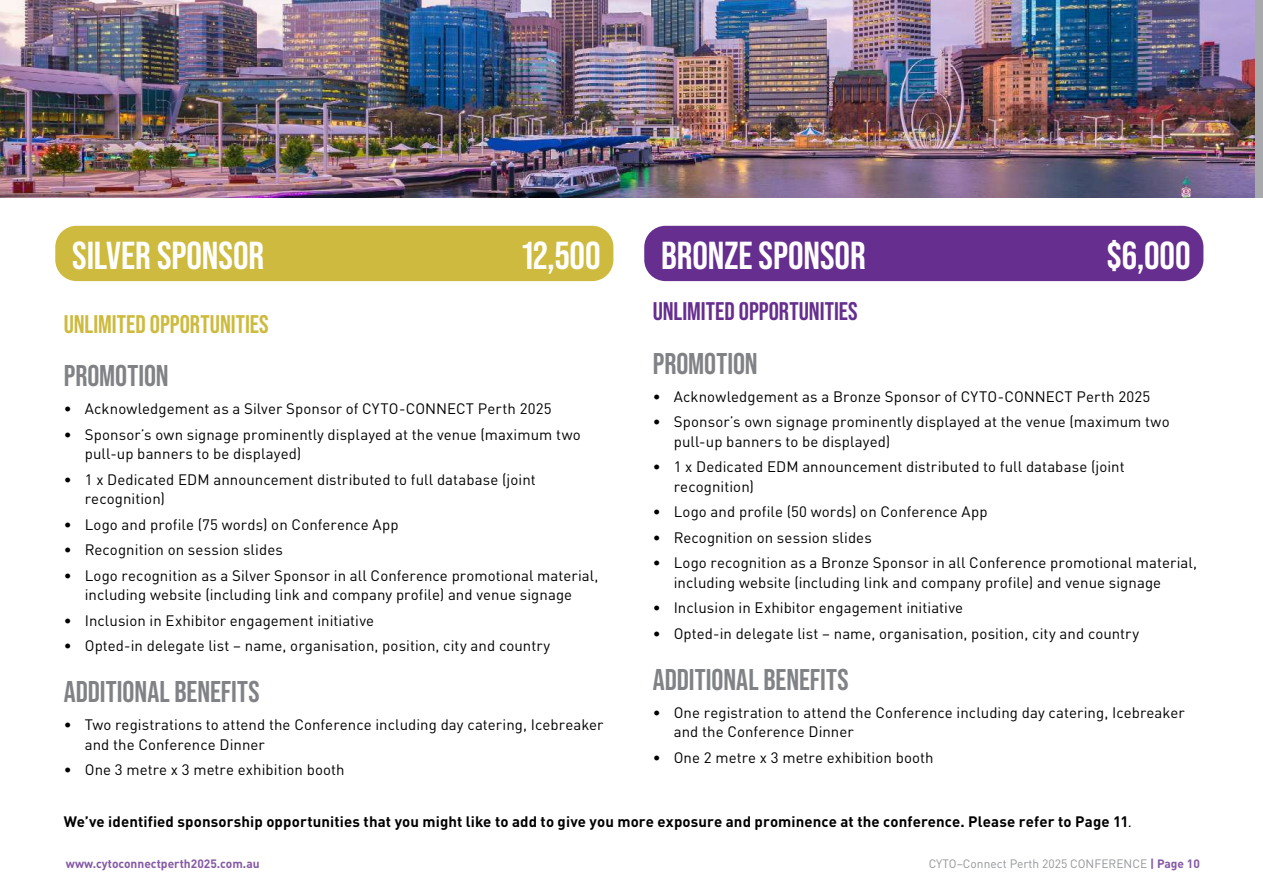
<style>
.page{position:relative;width:1263px;height:893px;background:#fff}
.page>*{position:absolute;margin:0;border:0;box-sizing:border-box;transform-origin:0 0}
.t1{font:700 39px "Bebas Neue Pro";letter-spacing:-.005em;color:#fff}
.t2{font:700 30px "Bebas Neue Pro";color:#808285}
.t3{font:700 25.5px "Bebas Neue Pro";color:#cdba3e}
.t4{font:700 25.5px "Bebas Neue Pro";color:#662e8f}
.t5{font:15px/19.5px "DIN Pro";letter-spacing:.005em;color:#000}
.t6{font:700 15px "DIN Pro";letter-spacing:.01em;color:#000}
.t7{font:12px "DIN Pro";color:#939598}
.t8{font:700 12px "DIN Pro";color:#8558a5}
.s1{font-weight:400}
.s2{font-weight:700;color:#8558a5}
</style>
<div class="page">
<div style="left:55px;top:226px;width:558px;height:55px;background:#cdba3e;border-radius:21px"></div>
<div style="left:644px;top:226px;width:559px;height:55px;background:#662e8f;border-radius:21px"></div>
<img style="left:0;top:0;width:1255px;height:198px">
<h1 class="t1" style="left:72px;top:233px;width:193px">SILVER SPONSOR</h1>
<h1 class="t1" style="left:522px;top:233px;width:80px">12,500</h1>
<h3 class="t3" style="left:64px;top:309px;width:206px">UNLIMITED OPPORTUNITIES</h3>
<h2 class="t2" style="left:64px;top:359px;width:107px">PROMOTION</h2>
<p class="t5" style="left:64px;top:398px;width:489px">• Acknowledgement as a Silver Sponsor of CYTO-CONNECT Perth 2025</p>
<p class="t5" style="left:85px;top:423px;width:497px;text-indent:-21px">• Sponsor’s own signage prominently displayed at the venue (maximum two pull-up banners to be displayed)</p>
<p class="t5" style="left:85px;top:468px;width:452px;text-indent:-21px">• 1 x Dedicated EDM announcement distributed to full database (joint recognition)</p>
<p class="t5" style="left:64px;top:513px;width:336px">• Logo and profile (75 words) on Conference App</p>
<p class="t5" style="left:64px;top:539px;width:221px">• Recognition on session slides</p>
<p class="t5" style="left:64px;top:564px;width:536px;text-align:center">• Logo recognition as a Silver Sponsor in all Conference promotional material, including website (including link and company profile) and venue signage</p>
<p class="t5" style="left:64px;top:609px;width:312px">• Inclusion in Exhibitor engagement initiative</p>
<p class="t5" style="left:64px;top:635px;width:488px">• Opted-in delegate list – name, organisation, position, city and country</p>
<h2 class="t2" style="left:64px;top:675px;width:197px">ADDITIONAL BENEFITS</h2>
<p class="t5" style="left:85px;top:714px;width:520px;text-indent:-21px">• Two registrations to attend the Conference including day catering, Icebreaker and the Conference Dinner</p>
<p class="t5" style="left:64px;top:759px;width:282px">• One 3 metre x 3 metre exhibition booth</p>
<h1 class="t1" style="left:661px;top:233px;width:206px">BRONZE SPONSOR</h1>
<h1 class="t1" style="left:1106px;top:233px;width:86px">$6,000</h1>
<h3 class="t4" style="left:653px;top:297px;width:206px">UNLIMITED OPPORTUNITIES</h3>
<h2 class="t2" style="left:653px;top:346px;width:107px">PROMOTION</h2>
<p class="t5" style="left:653px;top:385px;width:499px">• Acknowledgement as a Bronze Sponsor of CYTO-CONNECT Perth 2025</p>
<p class="t5" style="left:674px;top:410px;width:497px;text-indent:-21px">• Sponsor’s own signage prominently displayed at the venue (maximum two pull-up banners to be displayed)</p>
<p class="t5" style="left:674px;top:455px;width:452px;text-indent:-21px">• 1 x Dedicated EDM announcement distributed to full database (joint recognition)</p>
<p class="t5" style="left:653px;top:500px;width:336px">• Logo and profile (50 words) on Conference App</p>
<p class="t5" style="left:653px;top:526px;width:221px">• Recognition on session slides</p>
<p class="t5" style="left:674px;top:551px;width:525px;text-indent:-21px">• Logo recognition as a Bronze Sponsor in all Conference promotional material, including website (including link and company profile) and venue signage</p>
<p class="t5" style="left:653px;top:596px;width:312px">• Inclusion in Exhibitor engagement initiative</p>
<p class="t5" style="left:653px;top:622px;width:488px">• Opted-in delegate list – name, organisation, position, city and country</p>
<h2 class="t2" style="left:653px;top:662px;width:197px">ADDITIONAL BENEFITS</h2>
<p class="t5" style="left:674px;top:701px;width:512px;text-indent:-21px">• One registration to attend the Conference including day catering, Icebreaker and the Conference Dinner</p>
<p class="t5" style="left:653px;top:746px;width:282px">• One 2 metre x 3 metre exhibition booth</p>
<p class="t6" style="left:64px;top:809px;width:1069px">We’ve identified sponsorship opportunities that you might like to add to give you more exposure and prominence at the conference. Please refer to Page 11<span class="s1">.</span></p>
<p class="t8" style="left:66px;top:853px;width:195px">www.cytoconnectperth2025.com.au</p>
<p class="t7" style="left:929px;top:854px;width:273px">CYTO–Connect Perth 2025 CONFERENCE <span class="s2">| Page 10</span></p>
</div>
